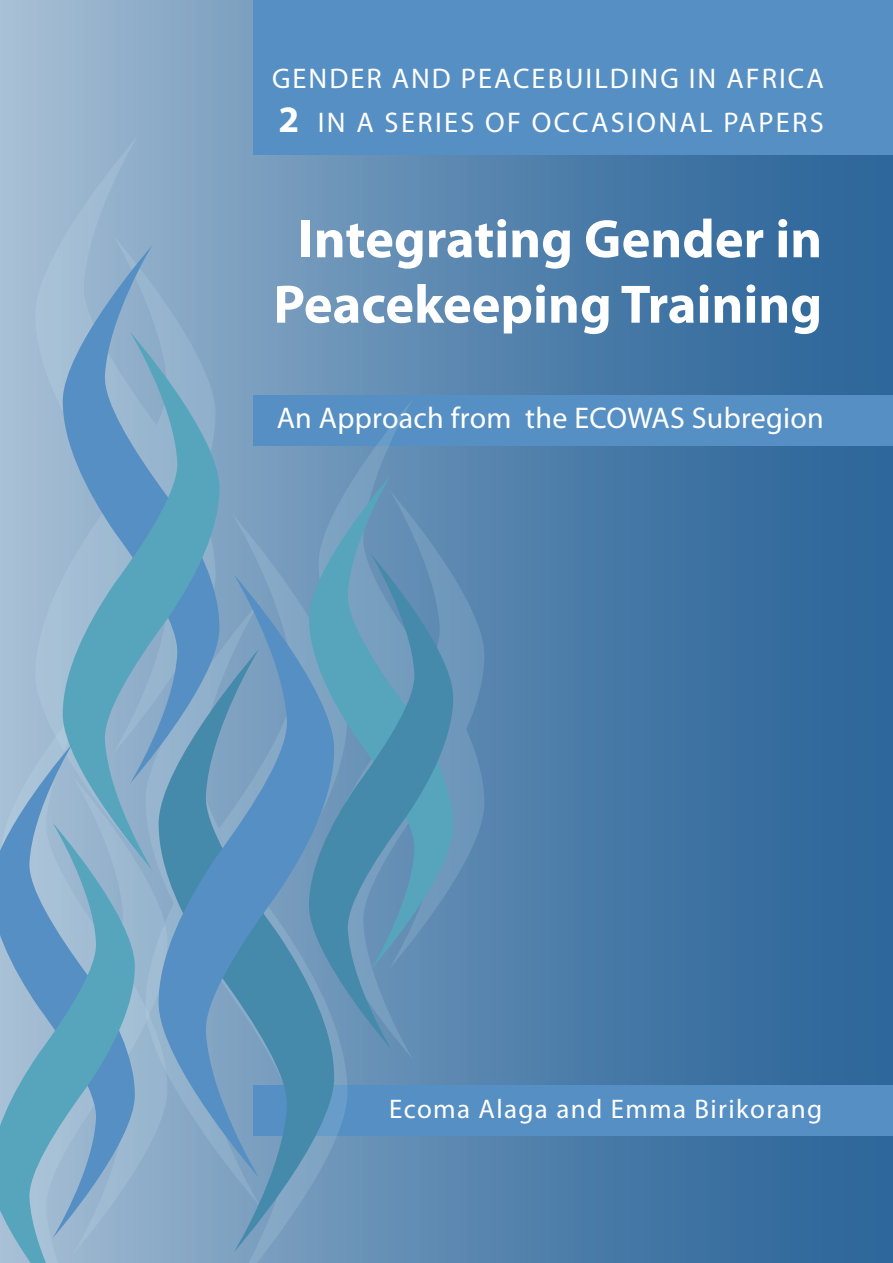
<style>
.page{position:relative;width:893px;height:1263px;background:#fff}
.page>*{position:absolute;margin:0;border:0;box-sizing:border-box;transform-origin:0 0}
.t1{font:700 54.45px/65.4px "Myriad Pro";color:#fff;text-align:center}
.t2{font:30px "Myriad Pro";letter-spacing:.01em;color:#fff}
.t3{font:28.5px/43.5px "Myriad Pro";letter-spacing:.07em;color:#fff}
.t4{font:27px "Myriad Pro";letter-spacing:.05em;color:#fff}
.s1{font-weight:700;font-size:37.5px}
</style>
<div class="page">
<div style="left:0;top:0;width:893px;height:1263px;background:linear-gradient(to right,#a1bbd2,#225e95)"></div>
<div style="left:254px;top:0;width:639px;height:155px;background:#558fc3"></div>
<div style="left:254px;top:395px;width:639px;height:51px;background:#558fc3"></div>
<div style="left:254px;top:1085px;width:639px;height:51px;background:#558fc3"></div>
<svg style="left:219px;top:514px;width:128px;height:693px;background:#779dbf"></svg>
<svg style="left:319px;top:402px;width:165px;height:88px"></svg>
<svg style="left:334px;top:490px;width:150px;height:570px;background:#618cb3"></svg>
<svg style="left:35px;top:135px;width:181px;height:100px;background:#92b0cb"></svg>
<svg style="left:35px;top:235px;width:181px;height:450px;background:#a1bbd2"></svg>
<div style="left:2px;top:685px;width:61px;height:58px;background:#a6bfd5"></div>
<svg style="left:135px;top:870px;width:32px;height:393px;background:#96b3cd"></svg>
<svg style="left:159px;top:1177px;width:175px;height:75px;background:#7ba0c0"></svg>
<svg style="left:159px;top:574px;width:175px;height:603px;background:#6798be"></svg>
<svg style="left:309px;top:474px;width:144px;height:80px;background:#6994b8"></svg>
<svg style="left:309px;top:554px;width:144px;height:495px;background:#5c94b6"></svg>
<svg style="left:63px;top:245px;width:156px;height:87px;background:#8cadca"></svg>
<svg style="left:63px;top:332px;width:156px;height:538px;background:#70a4c3"></svg>
<svg style="left:0;top:743px;width:135px;height:79px;background:#8cb2cc"></svg>
<svg style="left:0;top:822px;width:135px;height:441px;background:#79aac8"></svg>
<p class="t3" style="left:272px;top:56px;width:553px">GENDER AND PEACEBUILDING IN AFRICA<br><span class="s1">2</span> IN A SERIES OF OCCASIONAL PAPERS</p>
<p class="t1" style="left:273px;top:204px;width:550px">Integrating Gender in<br>Peacekeeping Training</p>
<p class="t2" style="left:277px;top:400px;width:549px">An Approach from the ECOWAS Subregion</p>
<p class="t4" style="left:389px;top:1092px;width:434px">Ecoma Alaga and Emma Birikorang</p>
</div>
